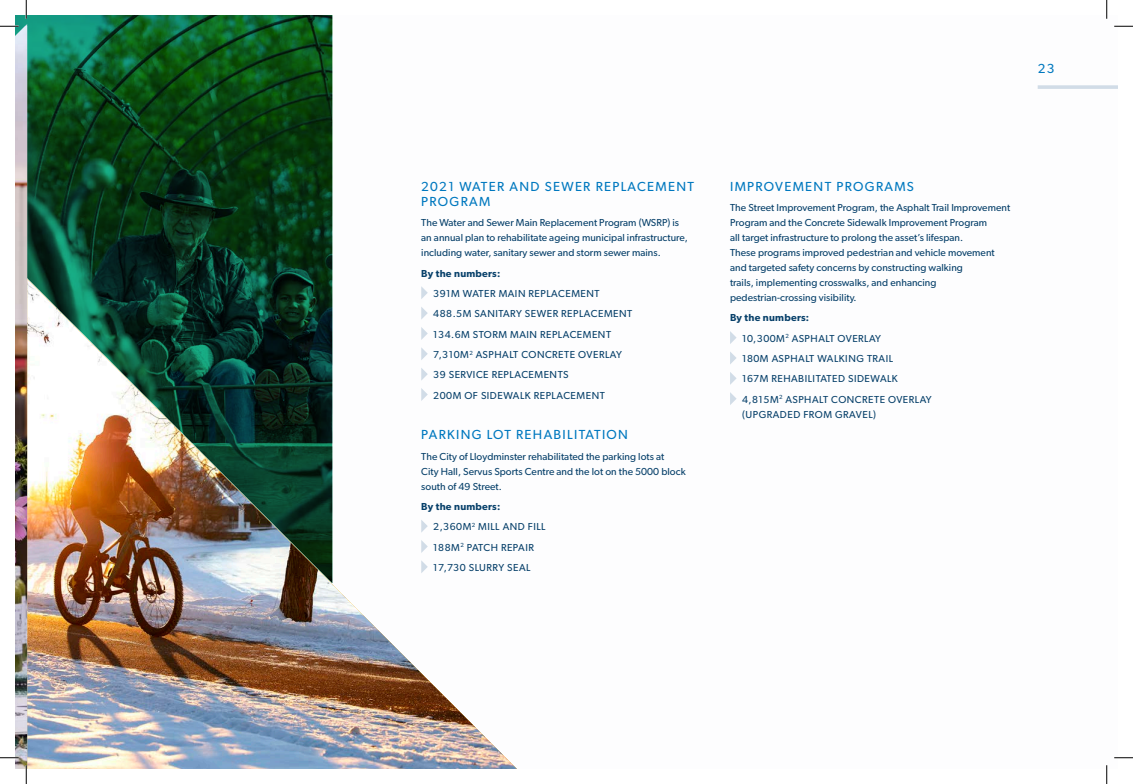
<style>
.page{position:relative;width:1133px;height:784px;background:#fff}
.page>*{position:absolute;margin:0;border:0;box-sizing:border-box;transform-origin:0 0}
.t1{font:13.12px/15px "Gibson";letter-spacing:.1em;color:#0078bf}
.t2{font:10.12px/15px "Gibson";letter-spacing:.005em;color:#07406a}
.t3{font:10.12px/20.4px "Gibson";letter-spacing:.05em;color:#07406a}
.t4{font:600 10.12px "Gibson";letter-spacing:.025em;color:#07406a}
.s1{font-weight:600}
</style>
<div class="page">
<hr style="left:1037px;top:85px;width:80px;height:4px;background:#d1dce7">
<svg style="left:730px;top:331px;width:6px;height:13px"></svg>
<svg style="left:730px;top:352px;width:6px;height:12px"></svg>
<svg style="left:730px;top:372px;width:6px;height:13px"></svg>
<svg style="left:730px;top:392px;width:6px;height:13px"></svg>
<img style="left:27px;top:15px;width:305px;height:264px">
<img style="left:27px;top:280px;width:490px;height:489px">
<svg style="left:1114px;top:25px;width:18px;height:2px"></svg>
<svg style="left:1114px;top:757px;width:18px;height:1px"></svg>
<img style="left:0;top:0;width:27px;height:784px">
<svg style="left:1106px;top:0;width:1px;height:19px"></svg>
<svg style="left:1106px;top:765px;width:1px;height:19px"></svg>
<p class="t1" style="left:1037px;top:61px;width:18px">23</p>
<p class="t1" style="left:421px;top:179px;width:274px">2021 WATER AND SEWER REPLACEMENT<br>PROGRAM</p>
<p class="t2" style="left:421px;top:215px;width:268px">The Water and Sewer Main Replacement Program (WSRP) is an annual plan to rehabilitate ageing municipal infrastructure, including water, sanitary sewer and storm sewer mains.</p>
<p class="t4" style="left:421px;top:267px;width:81px">By the numbers:</p>
<p class="t3" style="left:433px;top:283px;width:200px">391M WATER MAIN REPLACEMENT<br>488.5M SANITARY SEWER REPLACEMENT<br>134.6M STORM MAIN REPLACEMENT<br>7,310M<sup>2</sup> ASPHALT CONCRETE OVERLAY<br>39 SERVICE REPLACEMENTS<br>200M OF SIDEWALK REPLACEMENT</p>
<p class="t1" style="left:421px;top:427px;width:208px">PARKING LOT REHABILITATION</p>
<p class="t2" style="left:421px;top:448px;width:266px">The City of Lloydminster rehabilitated the parking lots at<br>City Hall, Servus Sports Centre and the lot on the 5000 block south of 49 Street.</p>
<p class="t3" style="left:433px;top:496px;width:114px;text-indent:-12px"><span class="s1">By the numbers:<br></span>2,360M<sup>2</sup> MILL AND FILL<br>188M<sup>2</sup> PATCH REPAIR<br>17,730 SLURRY SEAL</p>
<p class="t1" style="left:730px;top:179px;width:185px">IMPROVEMENT PROGRAMS</p>
<p class="t2" style="left:730px;top:200px;width:281px">The Street Improvement Program, the Asphalt Trail Improvement Program and the Concrete Sidewalk Improvement Program<br>all target infrastructure to prolong the asset’s lifespan.<br>These programs improved pedestrian and vehicle movement and targeted safety concerns by constructing walking<br>trails, implementing crosswalks, and enhancing pedestrian-crossing visibility.</p>
<p class="t3" style="left:742px;top:307px;width:191px;text-indent:-12px"><span class="s1">By the numbers:<br></span>10,300M<sup>2</sup> ASPHALT OVERLAY<br>180M ASPHALT WALKING TRAIL<br>167M REHABILITATED SIDEWALK<br>4,815M<sup>2</sup> ASPHALT CONCRETE OVERLAY</p>
<p class="t3" style="left:742px;top:404px;width:135px">(UPGRADED FROM GRAVEL)</p>
</div>
